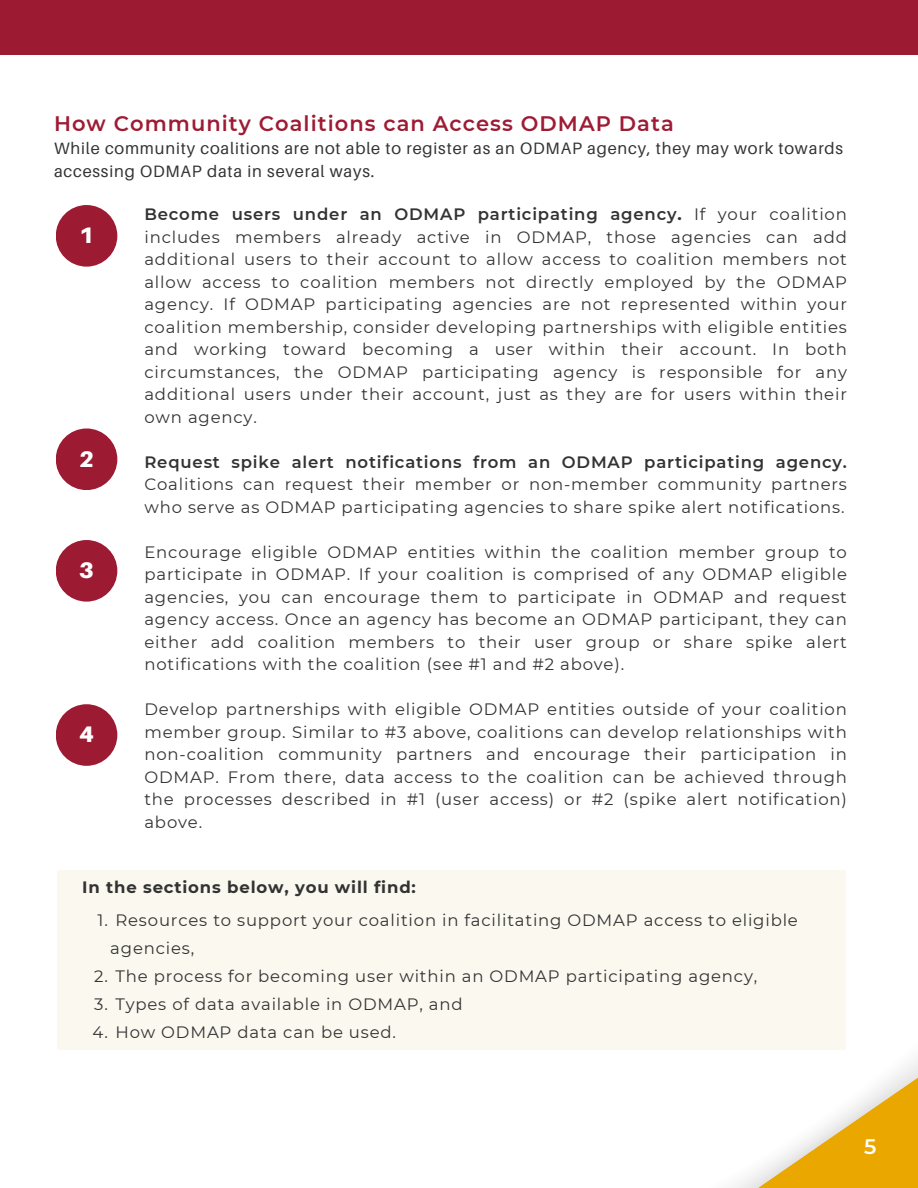
<style>
.page{position:relative;width:918px;height:1188px;background:#fff}
.page>*{position:absolute;margin:0;border:0;box-sizing:border-box;transform-origin:0 0}
.t1{font:900 22.5px "Aileron";color:#fff}
.t2{font:600 21px "Montserrat";letter-spacing:.05em;color:#9e1b34}
.t3{font:600 21px "Montserrat";color:#fff}
.t4{font:16.5px/22.5px "Montserrat";letter-spacing:.05em;color:#333;text-align:justify}
.t5{font:16.5px/22.5px "Aileron";letter-spacing:.05em;color:#333}
.t6{font:700 16.5px "Montserrat";letter-spacing:.05em;color:#333}
.s1{font-weight:600}
.s2{font-weight:700}
</style>
<div class="page">
<div style="left:0;top:0;width:918px;height:55px;background:#9d1a33"></div>
<div style="left:56px;top:205px;width:61px;height:62px;background:#9d1a33;border-radius:50%"></div>
<div style="left:56px;top:428px;width:61px;height:62px;background:#9d1a33;border-radius:50%"></div>
<div style="left:56px;top:540px;width:61px;height:62px;background:#9d1a33;border-radius:50%"></div>
<div style="left:56px;top:704px;width:61px;height:62px;background:#9d1a33;border-radius:50%"></div>
<div style="left:57px;top:870px;width:789px;height:180px;background:#faf8ef"></div>
<svg style="left:732px;top:1059px;width:186px;height:129px"></svg>
<p class="t2" style="left:54px;top:110px;width:621px">How Community Coalitions can Access ODMAP Data</p>
<p class="t5" style="left:54px;top:137px;width:791px">While community coalitions are not able to register as an ODMAP agency, they may work towards accessing ODMAP data in several ways.</p>
<p class="t1" style="left:79px;top:221px;width:16px">1</p>
<p class="t1" style="left:79px;top:445px;width:16px">2</p>
<p class="t1" style="left:79px;top:556px;width:16px">3</p>
<p class="t1" style="left:79px;top:721px;width:16px">4</p>
<p class="t4" style="left:144px;top:203px;width:704px"><span class="s1">Become users under an ODMAP participating agency</span><span class="s2">.</span> If your coalition includes members already active in ODMAP, those agencies can add additional users to their account to allow access to coalition members not allow access to coalition members not directly employed by the ODMAP agency. If ODMAP participating agencies are not represented within your coalition membership, consider developing partnerships with eligible entities and working toward becoming a user within their account. In both circumstances, the ODMAP participating agency is responsible for any additional users under their account, just as they are for users within their own agency.</p>
<p class="t4" style="left:144px;top:451px;width:704px"><span class="s1">Request spike alert notifications from an ODMAP participating agency.<br></span>Coalitions can request their member or non-member community partners who serve as ODMAP participating agencies to share spike alert notifications.</p>
<p class="t4" style="left:144px;top:541px;width:704px">Encourage eligible ODMAP entities within the coalition member group to participate in ODMAP. If your coalition is comprised of any ODMAP eligible agencies, you can encourage them to participate in ODMAP and request agency access. Once an agency has become an ODMAP participant, they can either add coalition members to their user group or share spike alert notifications with the coalition (see #1 and #2 above).</p>
<p class="t4" style="left:144px;top:698px;width:704px">Develop partnerships with eligible ODMAP entities outside of your coalition member group. Similar to #3 above, coalitions can develop relationships with non-coalition community partners and encourage their participation in ODMAP. From there, data access to the coalition can be achieved through the processes described in #1 (user access) or #2 (spike alert notification) above.</p>
<p class="t6" style="left:82px;top:877px;width:335px">In the sections below, you will find:</p>
<h1 class="t4" style="left:110px;top:906px;width:689px;line-height:28px;text-indent:5px">Resources to support your coalition in facilitating ODMAP access to eligible agencies,</h1>
<p class="t4" style="left:98px;top:909px;width:12px">1.</p>
<p class="t4" style="left:94px;top:965px;width:665px">2. The process for becoming user within an ODMAP participating agency,</p>
<p class="t4" style="left:94px;top:993px;width:370px">3. Types of data available in ODMAP, and</p>
<p class="t4" style="left:93px;top:1021px;width:305px">4. How ODMAP data can be used.</p>
<p class="t3" style="left:864px;top:1133px;width:14px">5</p>
</div>
